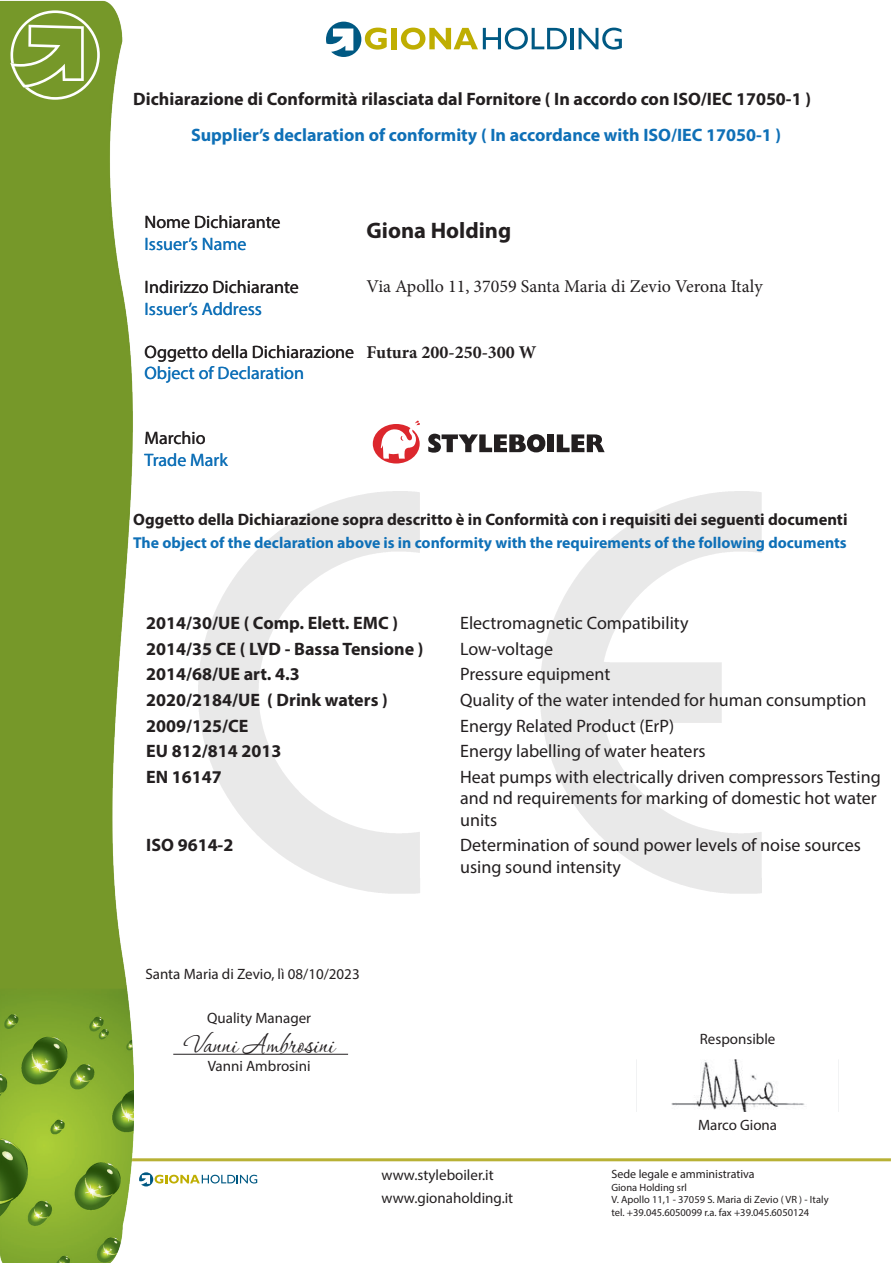
<style>
.page{position:relative;width:893px;height:1263px;background:#fff}
.page>*{position:absolute;margin:0;border:0;box-sizing:border-box;transform-origin:0 0}
.t1{font:33px "P22 Corinthia";color:#231f20}
.t2{font:700 22.5px "Myriad Pro";color:#231f20}
.t3{font:18px/21.6px "Myriad Pro";color:#231f20}
.t4{font:700 18px "Myriad Pro";color:#231f20}
.t5{font:700 18px "Myriad Pro";color:#0f70b7}
.t6{font:18px "Myriad Pro";color:#0f70b7}
.t7{font:18px "Minion Pro";color:#231f20}
.t8{font:700 18px "Minion Pro";color:#231f20}
.t9{font:700 16.5px "Myriad Pro";color:#231f20}
.t10{font:700 15.75px "Myriad Pro";color:#0f70b7}
.t11{font:15px/22.4px "Myriad Pro";color:#231f20}
.t12{font:12px "Myriad Pro";color:#231f20}
.t13{font:10.5px/12.6px "Myriad Pro";color:#231f20}
</style>
<div class="page">
<svg style="left:326px;top:22px;width:61px;height:35px"></svg>
<div style="left:392px;top:28px;width:5px;height:21px;background:#bfae02"></div>
<svg style="left:401px;top:28px;width:166px;height:22px"></svg>
<hr style="left:571px;top:28px;width:3px;height:21px;background:#005983">
<svg style="left:579px;top:28px;width:43px;height:22px"></svg>
<svg style="left:139px;top:1172px;width:118px;height:14px"></svg>
<hr style="left:128px;top:1158px;width:763px;height:3px;background:#b8b135">
<img style="left:636px;top:1059px;width:203px;height:53px">
<svg style="left:428px;top:434px;width:117px;height:19px"></svg>
<div style="left:547px;top:434px;width:7px;height:18px;background:#231f20"></div>
<svg style="left:557px;top:434px;width:48px;height:18px"></svg>
<div style="left:373px;top:424px;width:47px;height:39px;background:#dc272d;border-radius:50%"></div>
<svg style="left:381px;top:421px;width:39px;height:38px"></svg>
<img style="left:0;top:0;width:133px;height:1263px">
<svg style="left:10px;top:10px;width:90px;height:90px;background:#8daa4e"></svg>
<hr style="left:173px;top:1054px;width:175px;height:1px;background:#231f20">
<p class="t4" style="left:133px;top:87px;width:679px">Dichiarazione di Conformità rilasciata dal Fornitore ( In accordo con ISO/IEC 17050-1 )</p>
<p class="t5" style="left:191px;top:123px;width:592px">Supplier’s declaration of conformity ( In accordance with ISO/IEC 17050-1 )</p>
<p class="t3" style="left:145px;top:211px;width:137px">Nome Dichiarante</p>
<p class="t6" style="left:145px;top:233px;width:103px">Issuer’s Name</p>
<p class="t3" style="left:145px;top:276px;width:156px">Indirizzo Dichiarante</p>
<p class="t6" style="left:145px;top:297px;width:119px">Issuer’s Address</p>
<p class="t3" style="left:145px;top:341px;width:211px">Oggetto della Dichiarazione</p>
<p class="t6" style="left:145px;top:362px;width:161px">Object of Declaration</p>
<p class="t2" style="left:367px;top:216px;width:146px">Giona Holding</p>
<p class="t7" style="left:367px;top:274px;width:397px">Via Apollo 11, 37059 Santa Maria di Zevio Verona Italy</p>
<p class="t8" style="left:367px;top:339px;width:171px">Futura 200-250-300 W</p>
<p class="t3" style="left:145px;top:427px;width:63px">Marchio</p>
<p class="t6" style="left:145px;top:449px;width:85px">Trade Mark</p>
<p class="t9" style="left:133px;top:508px;width:716px">Oggetto della Dichiarazione sopra descritto è in Conformità con i requisiti dei seguenti documenti</p>
<p class="t10" style="left:133px;top:533px;width:715px">The object of the declaration above is in conformity with the requirements of the following documents</p>
<p class="t4" style="left:146px;top:612px;width:253px">2014/30/UE ( Comp. Elett. EMC )</p>
<p class="t3" style="left:460px;top:612px;width:230px">Electromagnetic Compatibility</p>
<p class="t4" style="left:146px;top:637px;width:279px">2014/35 CE ( LVD - Bassa Tensione )</p>
<p class="t3" style="left:460px;top:638px;width:94px">Low-voltage</p>
<p class="t4" style="left:146px;top:663px;width:155px">2014/68/UE art. 4.3</p>
<p class="t3" style="left:460px;top:663px;width:152px">Pressure equipment</p>
<p class="t4" style="left:146px;top:688px;width:243px">2020/2184/UE ( Drink waters )</p>
<p class="t3" style="left:460px;top:689px;width:408px">Quality of the water intended for human consumption</p>
<p class="t4" style="left:146px;top:714px;width:104px">2009/125/CE</p>
<p class="t3" style="left:460px;top:714px;width:215px">Energy Related Product (ErP)</p>
<p class="t4" style="left:146px;top:739px;width:137px">EU 812/814 2013</p>
<p class="t3" style="left:460px;top:740px;width:247px">Energy labelling of water heaters</p>
<p class="t4" style="left:146px;top:765px;width:77px">EN 16147</p>
<p class="t3" style="left:460px;top:765px;width:422px">Heat pumps with electrically driven compressors Testing and nd requirements for marking of domestic hot water units</p>
<p class="t4" style="left:146px;top:833px;width:89px">ISO 9614-2</p>
<p class="t3" style="left:460px;top:834px;width:402px">Determination of sound power levels of noise sources using sound intensity</p>
<p class="t11" style="left:145px;top:962px;width:216px">Santa Maria di Zevio, lì 08/10/2023</p>
<p class="t11" style="left:207px;top:1007px;width:106px">Quality Manager</p>
<h1 class="t1" style="left:184px;top:1027px;width:152px">Vanni Ambrosini</h1>
<p class="t11" style="left:208px;top:1054px;width:104px">Vanni Ambrosini</p>
<p class="t11" style="left:381px;top:1164px;width:133px">www.styleboiler.it www.gionaholding.it</p>
<p class="t11" style="left:700px;top:1027px;width:77px">Responsible</p>
<p class="t11" style="left:698px;top:1113px;width:81px">Marco Giona</p>
<p class="t12" style="left:611px;top:1166px;width:145px">Sede legale e amministrativa</p>
<p class="t13" style="left:611px;top:1180px;width:219px">Giona Holding srl<br>V. Apollo 11,1 - 37059 S. Maria di Zevio ( VR ) - Italy tel. +39.045.6050099 r.a. fax +39.045.6050124</p>
</div>
